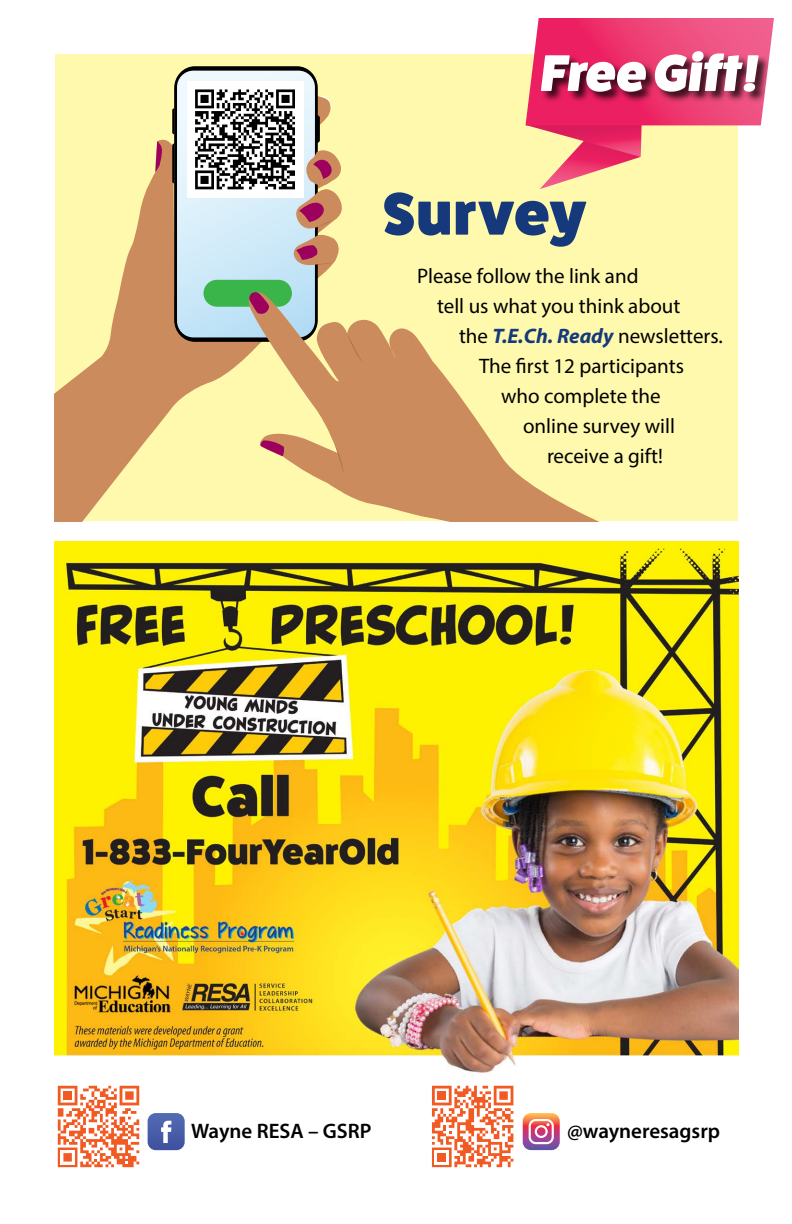
<style>
.page{position:relative;width:792px;height:1224px;background:#fff}
.page>*{position:absolute;margin:0;border:0;box-sizing:border-box;transform-origin:0 0}
.t1{font:800 60px "Fat Frank";letter-spacing:.025em;color:#16397b}
.t2{font:21px "Myriad Pro";color:#000}
.t3{font:600 21px "Myriad Pro";color:#000}
.s1{font-weight:700;font-style:italic;color:#16397b}
</style>
<div class="page">
<div style="left:55px;top:54px;width:683px;height:467px;background:#fff9ae"></div>
<svg style="left:54px;top:139px;width:186px;height:383px"></svg>
<svg style="left:155px;top:141px;width:8px;height:31px"></svg>
<svg style="left:262px;top:319px;width:338px;height:203px"></svg>
<svg style="left:260px;top:440px;width:25px;height:16px"></svg>
<svg style="left:335px;top:444px;width:9px;height:30px"></svg>
<img style="left:54px;top:541px;width:685px;height:532px">
<svg style="left:148px;top:1113px;width:37px;height:37px"></svg>
<svg style="left:57px;top:1085px;width:83px;height:83px"></svg>
<svg style="left:58px;top:1086px;width:81px;height:81px"></svg>
<svg style="left:523px;top:1113px;width:37px;height:37px"></svg>
<svg style="left:432px;top:1085px;width:82px;height:83px"></svg>
<svg style="left:432px;top:1086px;width:81px;height:81px"></svg>
<svg style="left:172px;top:71px;width:191px;height:292px"></svg>
<svg style="left:526px;top:18px;width:248px;height:171px"></svg>
<h1 class="t1" style="left:383px;top:180px;width:205px">Survey</h1>
<p class="t2" style="left:417px;top:263px;width:223px">Please follow the link and</p>
<p class="t2" style="left:437px;top:293px;width:245px">tell us what you think about</p>
<p class="t2" style="left:459px;top:323px;width:265px">the <span class="s1">T.E.Ch. Ready</span> newsletters.</p>
<p class="t2" style="left:479px;top:353px;width:207px">The first 12 participants</p>
<p class="t2" style="left:501px;top:383px;width:161px">who complete the</p>
<p class="t2" style="left:523px;top:413px;width:153px">online survey will</p>
<p class="t2" style="left:547px;top:443px;width:118px">receive a gift!</p>
<p class="t3" style="left:191px;top:1117px;width:182px">Wayne RESA – GSRP</p>
<p class="t3" style="left:567px;top:1117px;width:155px">@wayneresagsrp</p>
</div>
